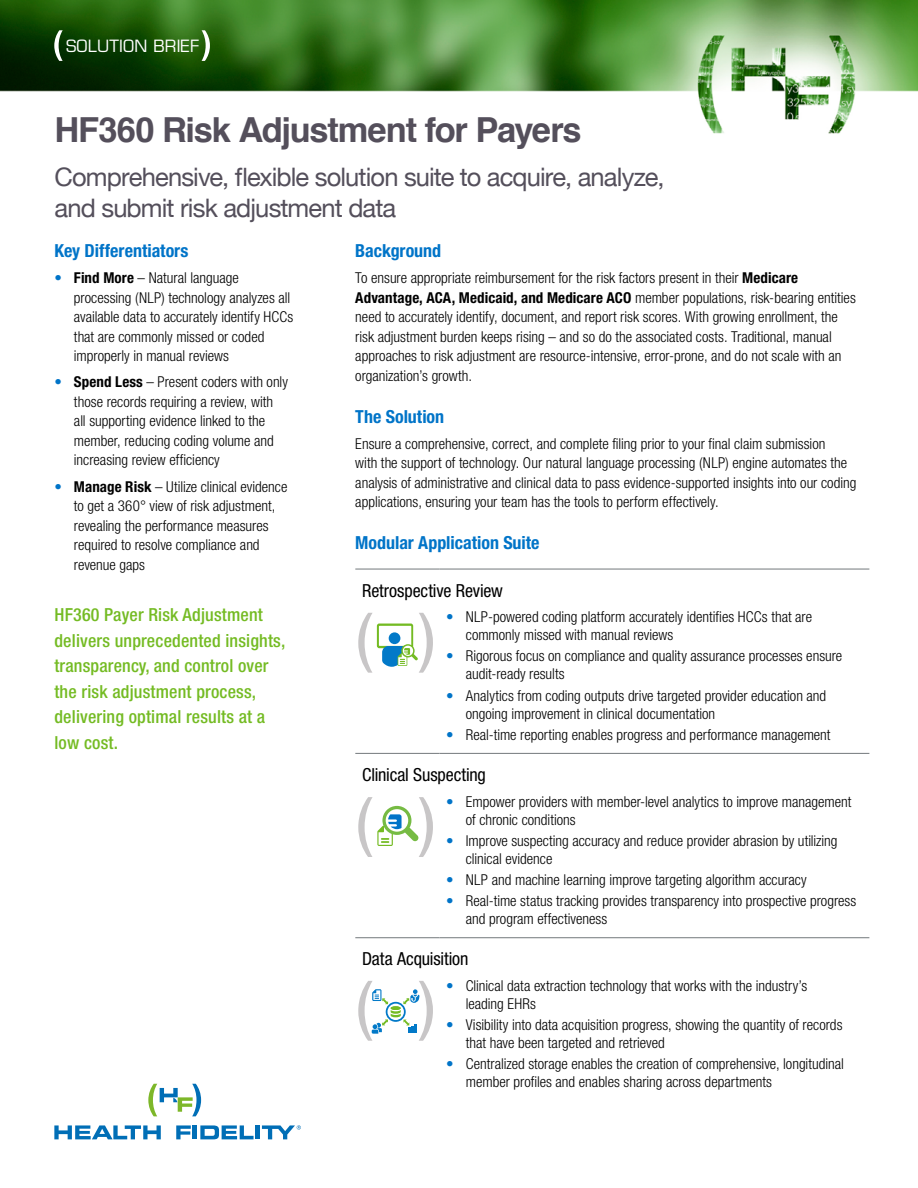
<style>
.page{position:relative;width:918px;height:1188px;background:#fff}
.page>*{position:absolute;margin:0;border:0;box-sizing:border-box;transform-origin:0 0}
.t1{font:700 34.5px "Helvetica";letter-spacing:-.035em;color:#544f5b}
.t2{font:25.5px/30.6px "Helvetica Neue";letter-spacing:-.035em;color:#544f5b}
.t3{font:500 condensed 18px/25.5px "Helvetica Neue";letter-spacing:.01em;color:#74bb23}
.t4{font:700 condensed 18px "Helvetica Neue";color:#0074c8}
.t5{font:condensed 18px "Helvetica Neue";letter-spacing:-.005em;color:#000}
.t6{font:16.5px "Eurostile";letter-spacing:.01em;color:#fff}
.t7{font:300 condensed 15px/19.5px "Helvetica Neue";color:#000}
.s1{font-weight:700}
.s2{color:#0074c8}
</style>
<div class="page">
<img style="left:0;top:0;width:918px;height:134px">
<svg style="left:54px;top:30px;width:9px;height:31px"></svg>
<svg style="left:202px;top:30px;width:8px;height:31px"></svg>
<svg style="left:148px;top:1084px;width:53px;height:32px"></svg>
<svg style="left:54px;top:1125px;width:107px;height:14px"></svg>
<svg style="left:176px;top:1125px;width:15px;height:14px"></svg>
<hr style="left:193px;top:1125px;width:4px;height:14px;background:#006eb6">
<svg style="left:200px;top:1125px;width:54px;height:14px"></svg>
<hr style="left:256px;top:1125px;width:4px;height:14px;background:#006eb6">
<svg style="left:262px;top:1125px;width:39px;height:14px"></svg>
<hr style="left:355px;top:569px;width:85px;height:1px;background:#73797c">
<hr style="left:440px;top:569px;width:429px;height:1px;background:#73797c">
<hr style="left:355px;top:753px;width:85px;height:1px;background:#73797c">
<hr style="left:440px;top:753px;width:429px;height:1px;background:#73797c">
<hr style="left:355px;top:937px;width:85px;height:1px;background:#73797c">
<hr style="left:440px;top:937px;width:429px;height:1px;background:#73797c">
<svg style="left:358px;top:613px;width:75px;height:60px"></svg>
<svg style="left:358px;top:797px;width:75px;height:60px"></svg>
<svg style="left:358px;top:981px;width:75px;height:60px"></svg>
<p class="t6" style="left:66px;top:36px;width:135px">SOLUTION BRIEF</p>
<h1 class="t1" style="left:54px;top:102px;width:529px">HF360 Risk Adjustment for Payers</h1>
<h2 class="t2" style="left:54px;top:163px;width:612px">Comprehensive, flexible solution suite to acquire, analyze, and submit risk adjustment data</h2>
<p class="t4" style="left:355px;top:240px;width:87px">Background</p>
<p class="t7" style="left:355px;top:268px;width:502px">To ensure appropriate reimbursement for the risk factors present in their <span class="s1">Medicare Advantage, ACA, Medicaid, and Medicare ACO</span> member populations, risk-bearing entities need to accurately identify, document, and report risk scores. With growing enrollment, the risk adjustment burden keeps rising – and so do the associated costs. Traditional, manual approaches to risk adjustment are resource-intensive, error-prone, and do not scale with an organization’s growth.</p>
<p class="t4" style="left:355px;top:405px;width:90px">The Solution</p>
<p class="t7" style="left:355px;top:434px;width:503px">Ensure a comprehensive, correct, and complete filing prior to your final claim submission<br>with the support of technology. Our natural language processing (NLP) engine automates the analysis of administrative and clinical data to pass evidence-supported insights into our coding applications, ensuring your team has the tools to perform effectively.</p>
<p class="t4" style="left:355px;top:532px;width:186px">Modular Application Suite</p>
<p class="t5" style="left:362px;top:580px;width:142px">Retrospective Review</p>
<p class="t7" style="left:466px;top:608px;width:348px;line-height:18px;text-indent:-20px"><span class="s2">•</span> NLP-powered coding platform accurately identifies HCCs that are commonly missed with manual reviews</p>
<p class="t7" style="left:466px;top:647px;width:378px;line-height:18px;text-indent:-20px"><span class="s2">•</span> Rigorous focus on compliance and quality assurance processes ensure audit-ready results</p>
<p class="t7" style="left:466px;top:686px;width:362px;line-height:18px;text-indent:-20px"><span class="s2">•</span> Analytics from coding outputs drive targeted provider education and ongoing improvement in clinical documentation</p>
<p class="t7" style="left:446px;top:725px;width:386px"><span class="s2">•</span> Real-time reporting enables progress and performance management</p>
<p class="t5" style="left:362px;top:764px;width:125px">Clinical Suspecting</p>
<p class="t7" style="left:466px;top:792px;width:387px;line-height:18px;text-indent:-20px"><span class="s2">•</span> Empower providers with member-level analytics to improve management of chronic conditions</p>
<p class="t7" style="left:466px;top:831px;width:373px;line-height:18px;text-indent:-20px"><span class="s2">•</span> Improve suspecting accuracy and reduce provider abrasion by utilizing clinical evidence</p>
<p class="t7" style="left:446px;top:870px;width:362px"><span class="s2">•</span> NLP and machine learning improve targeting algorithm accuracy</p>
<p class="t7" style="left:466px;top:892px;width:392px;line-height:18px;text-indent:-20px"><span class="s2">•</span> Real-time status tracking provides transparency into prospective progress and program effectiveness</p>
<p class="t5" style="left:362px;top:949px;width:108px">Data Acquisition</p>
<p class="t7" style="left:466px;top:976px;width:343px;line-height:18px;text-indent:-20px"><span class="s2">•</span> Clinical data extraction technology that works with the industry’s leading EHRs</p>
<p class="t7" style="left:466px;top:1016px;width:378px;line-height:18px;text-indent:-20px"><span class="s2">•</span> Visibility into data acquisition progress, showing the quantity of records that have been targeted and retrieved</p>
<p class="t7" style="left:466px;top:1055px;width:380px;line-height:18px;text-indent:-20px"><span class="s2">•</span> Centralized storage enables the creation of comprehensive, longitudinal member profiles and enables sharing across departments</p>
<p class="t4" style="left:54px;top:240px;width:136px">Key Differentiators</p>
<p class="t7" style="left:74px;top:268px;width:221px;text-indent:-19px"><span class="s2">•</span> <span class="s1">Find More</span> – Natural language processing (NLP) technology analyzes all available data to accurately identify HCCs that are commonly missed or coded improperly in manual reviews</p>
<p class="t7" style="left:74px;top:372px;width:216px;text-indent:-20px"><span class="s2">•</span> <span class="s1">Spend Less</span> – Present coders with only those records requiring a review, with all supporting evidence linked to the member, reducing coding volume and increasing review efficiency</p>
<p class="t7" style="left:74px;top:477px;width:215px;text-indent:-20px"><span class="s2">•</span> <span class="s1">Manage Risk</span> – Utilize clinical evidence to get a 360° view of risk adjustment, revealing the performance measures required to resolve compliance and revenue gaps</p>
<p class="t3" style="left:54px;top:602px;width:233px">HF360 Payer Risk Adjustment delivers unprecedented insights, transparency, and control over the risk adjustment process, delivering optimal results at a low cost.</p>
</div>
